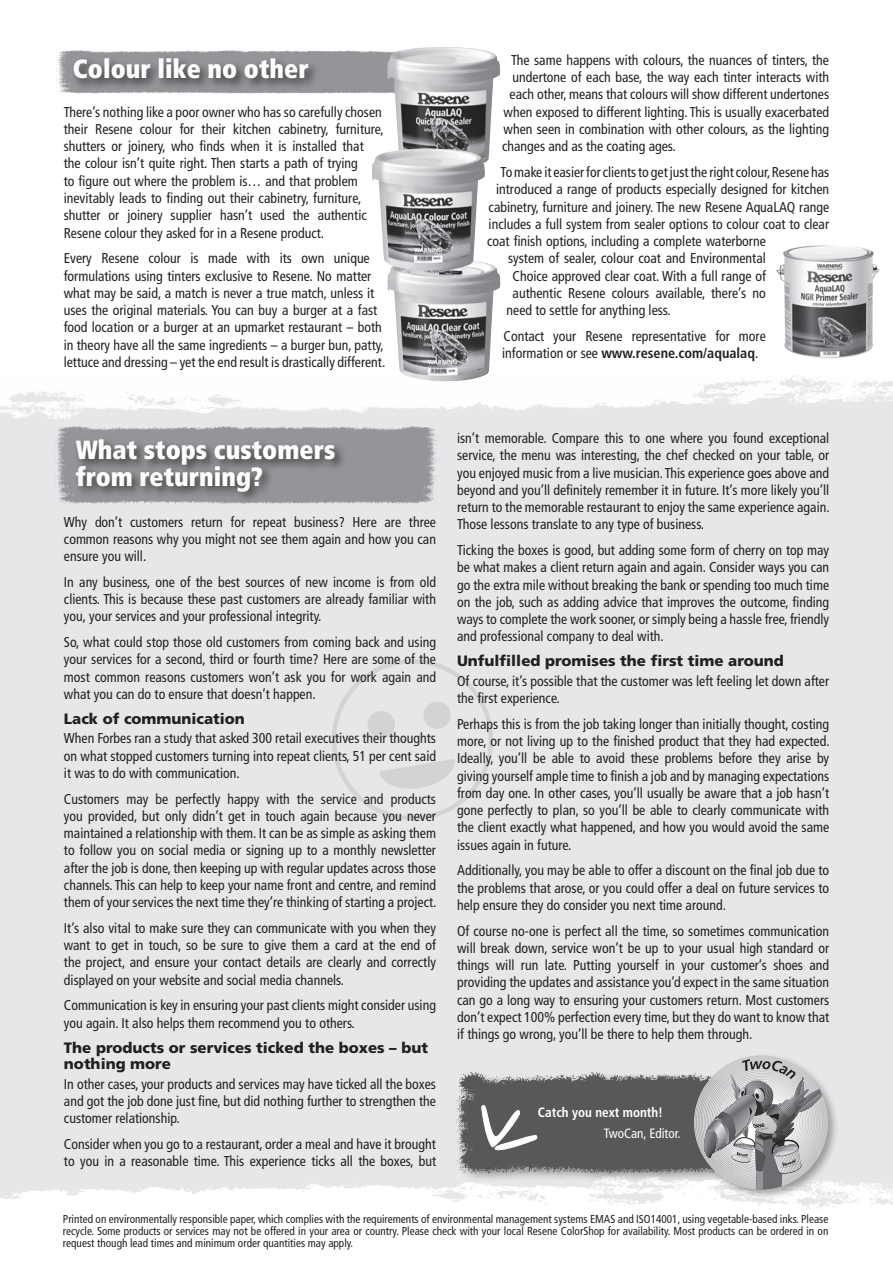
<style>
.page{position:relative;width:893px;height:1263px;background:#fff}
.page>*{position:absolute;margin:0;border:0;box-sizing:border-box;transform-origin:0 0}
.Heading_1{font:900 condensed 26.25px/26.2px "Frutiger";color:#fff}
.Subhead_2{font:900 15px/16.5px "Frutiger";color:#231f20}
.Body_1{font:condensed 14.25px/17.2px "Frutiger";color:#231f20;text-align:justify}
.t1{font:700 condensed 13.5px "Frutiger";color:#fff}
.t2{font:condensed 13.5px "Frutiger";color:#fff}
.t3{font:condensed 11.55px/12px "Frutiger";color:#231f20;text-align:justify}
.s1{font-weight:700}
</style>
<div class="page">
<div style="left:0;top:0;width:893px;height:1209px;background:#e6e7e9"></div>
<img style="left:0;top:1183px;width:893px;height:26px">
<svg style="left:332px;top:659px;width:161px;height:161px"></svg>
<div style="left:0;top:0;width:893px;height:374px;background:#fff"></div>
<div style="left:454px;top:1052px;width:386px;height:149px;background:#231f20;opacity:.4"></div>
<img style="left:418px;top:1052px;width:472px;height:136px">
<svg style="left:694px;top:1055px;width:134px;height:134px"></svg>
<svg style="left:480px;top:1104px;width:59px;height:47px;background:#838485"></svg>
<img style="left:0;top:374px;width:893px;height:39px">
<img style="left:56px;top:50px;width:331px;height:44px">
<div style="left:70px;top:55px;width:251px;height:36px;background:#231f20;opacity:.75"></div>
<img style="left:55px;top:426px;width:385px;height:78px">
<div style="left:72px;top:437px;width:275px;height:67px;background:#231f20;opacity:.75"></div>
<img style="left:776px;top:245px;width:104px;height:114px">
<img style="left:387px;top:47px;width:113px;height:116px">
<img style="left:387px;top:263px;width:113px;height:118px">
<img style="left:372px;top:149px;width:113px;height:122px">
<p class="Heading_1" style="left:73px;top:56px;width:237px">Colour like no other</p>
<p class="Body_1" style="left:511px;top:52px;width:319px">The same happens with colours, the nuances of tinters, the</p>
<p class="Body_1" style="left:513px;top:69px;width:318px">undertone of each base, the way each tinter interacts with</p>
<p class="Body_1" style="left:510px;top:86px;width:321px">each other, means that colours will show different undertones</p>
<p class="Body_1" style="left:504px;top:103px;width:327px">when exposed to different lighting. This is usually exacerbated</p>
<p class="Body_1" style="left:504px;top:121px;width:327px">when seen in combination with other colours, as the lighting</p>
<p class="Body_1" style="left:502px;top:138px;width:175px">changes and as the coating ages.</p>
<p class="Body_1" style="left:501px;top:164px;width:330px">To make it easier for clients to get just the right colour, Resene has</p>
<p class="Body_1" style="left:496px;top:181px;width:335px">introduced a range of products especially designed for kitchen</p>
<p class="Body_1" style="left:489px;top:198px;width:342px">cabinetry, furniture and joinery. The new Resene AquaLAQ range</p>
<p class="Body_1" style="left:489px;top:215px;width:342px">includes a full system from sealer options to colour coat to clear</p>
<p class="Body_1" style="left:487px;top:233px;width:280px">coat finish options, including a complete waterborne</p>
<p class="Body_1" style="left:508px;top:250px;width:259px">system of sealer, colour coat and Environmental</p>
<p class="Body_1" style="left:513px;top:267px;width:255px">Choice approved clear coat. With a full range of</p>
<p class="Body_1" style="left:513px;top:284px;width:255px">authentic Resene colours available, there’s no</p>
<p class="Body_1" style="left:507px;top:302px;width:166px">need to settle for anything less.</p>
<p class="Body_1" style="left:502px;top:327px;width:265px">Contact your Resene representative for more information or see <span class="s1">www.resene.com/aqualaq</span>.</p>
<p class="Body_1" style="left:64px;top:103px;width:322px;text-align:left">There’s nothing like a poor owner who has so carefully chosen their Resene colour for their kitchen cabinetry, furniture, shutters or joinery, who finds when it is installed that the colour isn’t quite right. Then starts a path of trying<br>to figure out where the problem is… and that problem inevitably leads to finding out their cabinetry, furniture, shutter or joinery supplier hasn’t used the authentic Resene colour they asked for in a Resene product.</p>
<p class="Body_1" style="left:64px;top:250px;width:323px;text-align:left">Every Resene colour is made with its own unique formulations using tinters exclusive to Resene. No matter what may be said, a match is never a true match, unless it uses the original materials. You can buy a burger at a fast food location or a burger at an upmarket restaurant – both in theory have all the same ingredients – a burger bun, patty, lettuce and dressing – yet the end result is drastically different.</p>
<p class="Heading_1" style="left:76px;top:437px;width:261px">What stops customers from returning?</p>
<p class="Body_1" style="left:457px;top:430px;width:374px">isn’t memorable. Compare this to one where you found exceptional service, the menu was interesting, the chef checked on your table, or you enjoyed music from a live musician. This experience goes above and beyond and you’ll definitely remember it in future. It’s more likely you’ll return to the memorable restaurant to enjoy the same experience again.<br>Those lessons translate to any type of business.</p>
<p class="Body_1" style="left:457px;top:542px;width:374px">Ticking the boxes is good, but adding some form of cherry on top may be what makes a client return again and again. Consider ways you can go the extra mile without breaking the bank or spending too much time on the job, such as adding advice that improves the outcome, finding ways to complete the work sooner, or simply being a hassle free, friendly and professional company to deal with.</p>
<p class="Subhead_2" style="left:457px;top:653px;width:328px">Unfulfilled promises the first time around</p>
<p class="Body_1" style="left:457px;top:672px;width:373px">Of course, it’s possible that the customer was left feeling let down after the first experience.</p>
<p class="Body_1" style="left:457px;top:715px;width:374px">Perhaps this is from the job taking longer than initially thought, costing more, or not living up to the finished product that they had expected.<br>Ideally, you’ll be able to avoid these problems before they arise by giving yourself ample time to finish a job and by managing expectations from day one. In other cases, you’ll usually be aware that a job hasn’t gone perfectly to plan, so you’ll be able to clearly communicate with the client exactly what happened, and how you would avoid the same issues again in future.</p>
<p class="Body_1" style="left:457px;top:862px;width:374px">Additionally, you may be able to offer a discount on the final job due to the problems that arose, or you could offer a deal on future services to help ensure they do consider you next time around.</p>
<p class="Body_1" style="left:457px;top:922px;width:374px">Of course no-one is perfect all the time, so sometimes communication will break down, service won’t be up to your usual high standard or things will run late. Putting yourself in your customer’s shoes and providing the updates and assistance you’d expect in the same situation can go a long way to ensuring your customers return. Most customers don’t expect 100% perfection every time, but they do want to know that if things go wrong, you’ll be there to help them through.</p>
<p class="Body_1" style="left:64px;top:513px;width:374px">Why don’t customers return for repeat business? Here are three common reasons why you might not see them again and how you can ensure you will.</p>
<p class="Body_1" style="left:64px;top:573px;width:374px">In any business, one of the best sources of new income is from old clients. This is because these past customers are already familiar with you, your services and your professional integrity.</p>
<p class="Body_1" style="left:64px;top:634px;width:374px">So, what could stop those old customers from coming back and using your services for a second, third or fourth time? Here are some of the most common reasons customers won’t ask you for work again and what you can do to ensure that doesn’t happen.</p>
<p class="Subhead_2" style="left:64px;top:710px;width:182px">Lack of communication</p>
<p class="Body_1" style="left:64px;top:730px;width:374px">When Forbes ran a study that asked 300 retail executives their thoughts on what stopped customers turning into repeat clients, 51 per cent said it was to do with communication.</p>
<p class="Body_1" style="left:64px;top:790px;width:374px">Customers may be perfectly happy with the service and products you provided, but only didn’t get in touch again because you never maintained a relationship with them. It can be as simple as asking them to follow you on social media or signing up to a monthly newsletter after the job is done, then keeping up with regular updates across those channels. This can help to keep your name front and centre, and remind them of your services the next time they’re thinking of starting a project.</p>
<p class="Body_1" style="left:64px;top:919px;width:374px">It’s also vital to make sure they can communicate with you when they want to get in touch, so be sure to give them a card at the end of the project, and ensure your contact details are clearly and correctly displayed on your website and social media channels.</p>
<p class="Body_1" style="left:64px;top:997px;width:374px">Communication is key in ensuring your past clients might consider using you again. It also helps them recommend you to others.</p>
<p class="Subhead_2" style="left:64px;top:1039px;width:366px">The products or services ticked the boxes – but nothing more</p>
<p class="Body_1" style="left:64px;top:1075px;width:374px">In other cases, your products and services may have ticked all the boxes and got the job done just fine, but did nothing further to strengthen the customer relationship.</p>
<p class="Body_1" style="left:64px;top:1135px;width:374px">Consider when you go to a restaurant, order a meal and have it brought to you in a reasonable time. This experience ticks all the boxes, but</p>
<p class="t1" style="left:538px;top:1104px;width:127px">Catch you next month!</p>
<p class="t2" style="left:604px;top:1125px;width:78px">TwoCan, Editor.</p>
<p class="t3" style="left:63px;top:1213px;width:767px">Printed on environmentally responsible paper, which complies with the requirements of environmental management systems EMAS and ISO14001, using vegetable-based inks. Please recycle. Some products or services may not be offered in your area or country. Please check with your local Resene ColorShop for availability. Most products can be ordered in on request though lead times and minimum order quantities may apply.</p>
</div>
